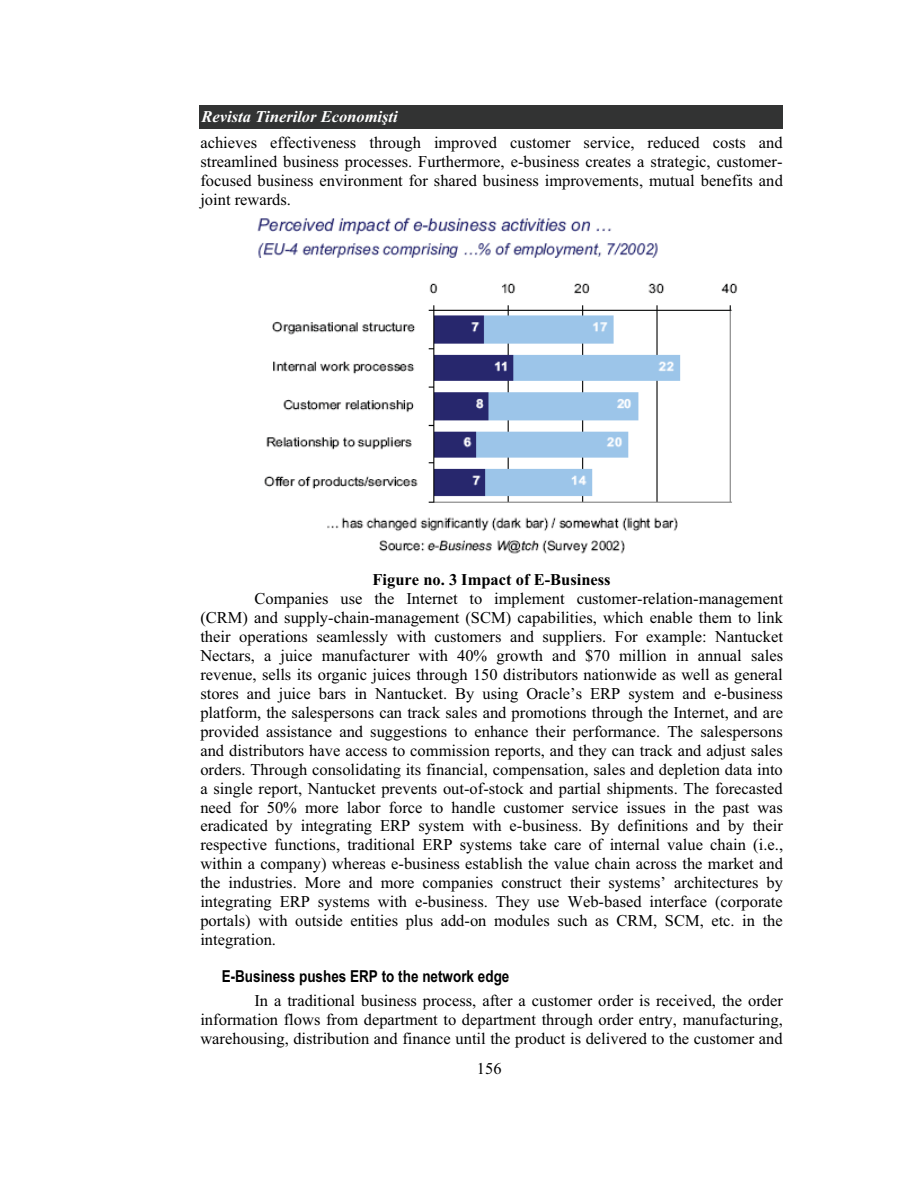
<style>
.page{position:relative;width:918px;height:1188px;background:#fff}
.page>*{position:absolute;margin:0;border:0;box-sizing:border-box;transform-origin:0 0}
.t1{font:16.5px/18.9px "Times New Roman";color:#000;text-align:justify}
.t2{font:700 16.5px "Arial Narrow";color:#000}
.t3{font:700 16.5px "Times New Roman";color:#000}
.t4{font:italic 700 16.5px "Times New Roman";color:#fff}
</style>
<div class="page">
<div style="left:199px;top:106px;width:584px;height:23px;background:#323333"></div>
<img style="left:257px;top:217px;width:481px;height:337px">
<p class="t4" style="left:202px;top:107px;width:198px">Revista Tinerilor Economi-ti</p>
<p class="t1" style="left:200px;top:135px;width:584px">achieves effectiveness through improved customer service, reduced costs and streamlined business processes. Furthermore, e-business creates a strategic, customer&shy;focused business environment for shared business improvements, mutual benefits and joint rewards.</p>
<p class="t3" style="left:372px;top:570px;width:240px">Figure no. 3 Impact of E-Business</p>
<p class="t1" style="left:200px;top:590px;width:584px;text-indent:54px">Companies use the Internet to implement customer-relation-management (CRM) and supply-chain-management (SCM) capabilities, which enable them to link their operations seamlessly with customers and suppliers. For example: Nantucket Nectars, a juice manufacturer with 40% growth and $70 million in annual sales revenue, sells its organic juices through 150 distributors nationwide as well as general stores and juice bars in Nantucket. By using Oracle’s ERP system and e-business platform, the salespersons can track sales and promotions through the Internet, and are provided assistance and suggestions to enhance their performance. The salespersons and distributors have access to commission reports, and they can track and adjust sales orders. Through consolidating its financial, compensation, sales and depletion data into a single report, Nantucket prevents out-of-stock and partial shipments. The forecasted need for 50% more labor force to handle customer service issues in the past was eradicated by integrating ERP system with e-business. By definitions and by their respective functions, traditional ERP systems take care of internal value chain (i.e., within a company) whereas e-business establish the value chain across the market and the industries. More and more companies construct their systems’ architectures by integrating ERP systems with e-business. They use Web-based interface (corporate portals) with outside entities plus add-on modules such as CRM, SCM, etc. in the integration.</p>
<p class="t2" style="left:222px;top:971px;width:289px">E-Business pushes ERP to the network edge</p>
<p class="t1" style="left:200px;top:992px;width:584px;text-indent:54px">In a traditional business process, after a customer order is received, the order information flows from department to department through order entry, manufacturing, warehousing, distribution and finance until the product is delivered to the customer and</p>
<p class="t1" style="left:477px;top:1060px;width:26px">156</p>
</div>
